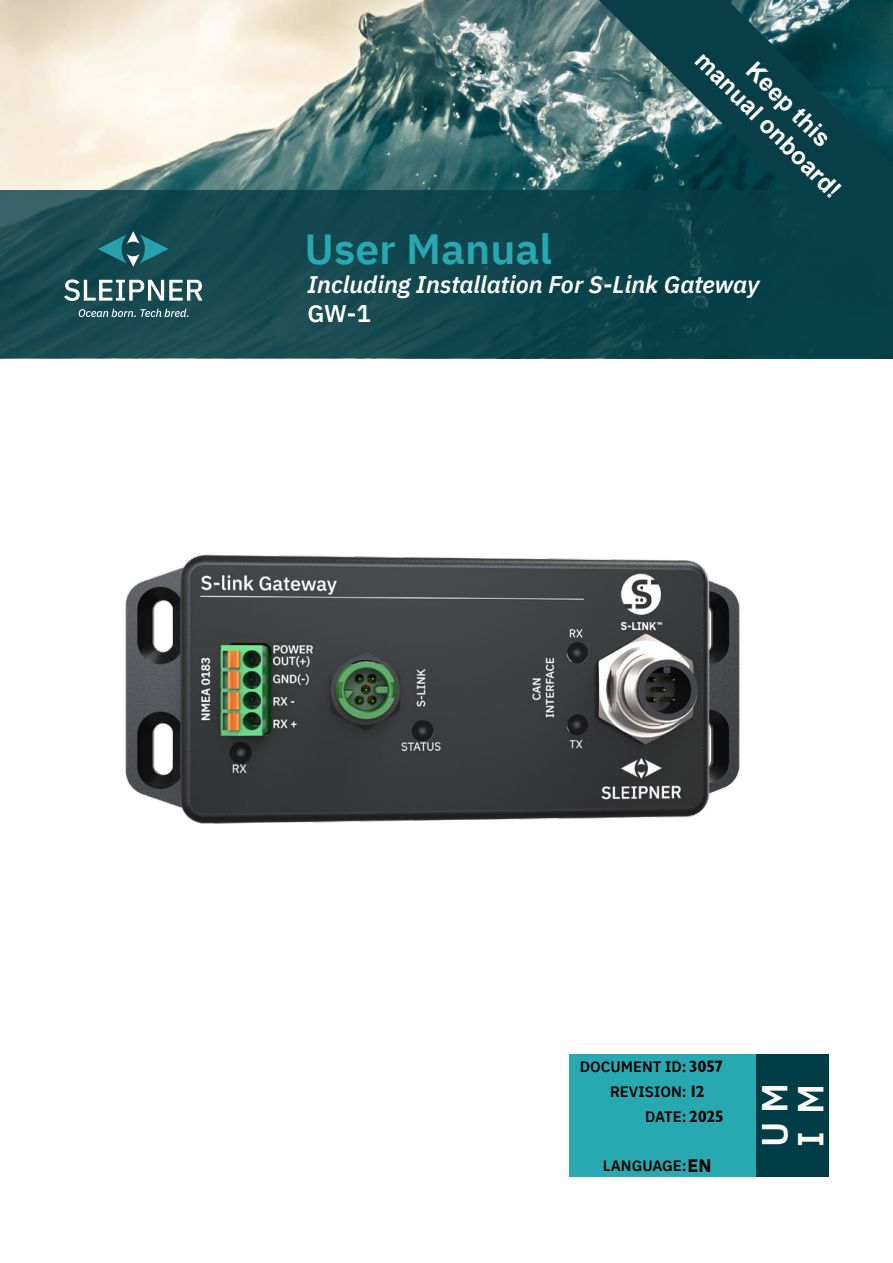
<style>
.page{position:relative;width:893px;height:1263px;background:#fff}
.page>*{position:absolute;margin:0;border:0;box-sizing:border-box;transform-origin:0 0}
.t1{font:600 42px "IBM Plex Sans";color:#28a9b1}
.t2{font:600 36px "IBM Plex Sans";color:#fff}
.t3{font:italic 600 24px "IBM Plex Sans";color:#fff}
.t4{font:700 24px "Arial";color:#fff}
.t5{font:600 24px "IBM Plex Sans";color:#fff}
.t6{font:700 18px "IBM Plex Sans";color:#000}
.t7{font:600 15px "IBM Plex Sans";color:#000}
.s1{font-family:"Garrison Sans BOLD";font-weight:400;font-size:16.5px}
</style>
<div class="page">
<img style="left:0;top:0;width:599px;height:190px">
<svg style="left:0;top:190px;width:893px;height:168px;background:#12474f"></svg>
<svg style="left:98px;top:231px;width:71px;height:36px;background:#23666f"></svg>
<svg style="left:79px;top:309px;width:109px;height:8px"></svg>
<svg style="left:64px;top:279px;width:138px;height:22px"></svg>
<div style="left:756px;top:1054px;width:73px;height:123px;background:#003e47"></div>
<div style="left:569px;top:1054px;width:187px;height:123px;background:#28a9b1"></div>
<svg style="left:599px;top:0;width:294px;height:294px;background:#194d55"></svg>
<img style="left:68px;top:324px;width:729px;height:500px">
<p class="t1" style="left:304px;top:216px;width:249px">User Manual</p>
<p class="t4" style="left:711px;top:44px;width:196px;rotate:45deg">manual onboard!</p>
<p class="t4" style="left:762px;top:54px;width:110px;rotate:45deg">Keep this</p>
<p class="t3" style="left:307px;top:266px;width:453px">Including Installation For S-Link Gateway</p>
<p class="t5" style="left:307px;top:295px;width:65px">GW-1</p>
<p class="t7" style="left:580px;top:1055px;width:145px">DOCUMENT ID:<span class="s1">3057</span></p>
<p class="t7" style="left:610px;top:1080px;width:96px">REVISION:<span class="s1">12</span></p>
<p class="t7" style="left:645px;top:1105px;width:80px">DATE: <span class="s1">2025</span></p>
<p class="t6" style="left:687px;top:1151px;width:25px">EN</p>
<p class="t7" style="left:603px;top:1154px;width:85px">LANGUAGE:</p>
<p class="t2" style="left:746px;top:1147px;width:65px;rotate:-90deg">U M</p>
<p class="t2" style="left:782px;top:1147px;width:64px;rotate:-90deg">I M</p>
</div>
